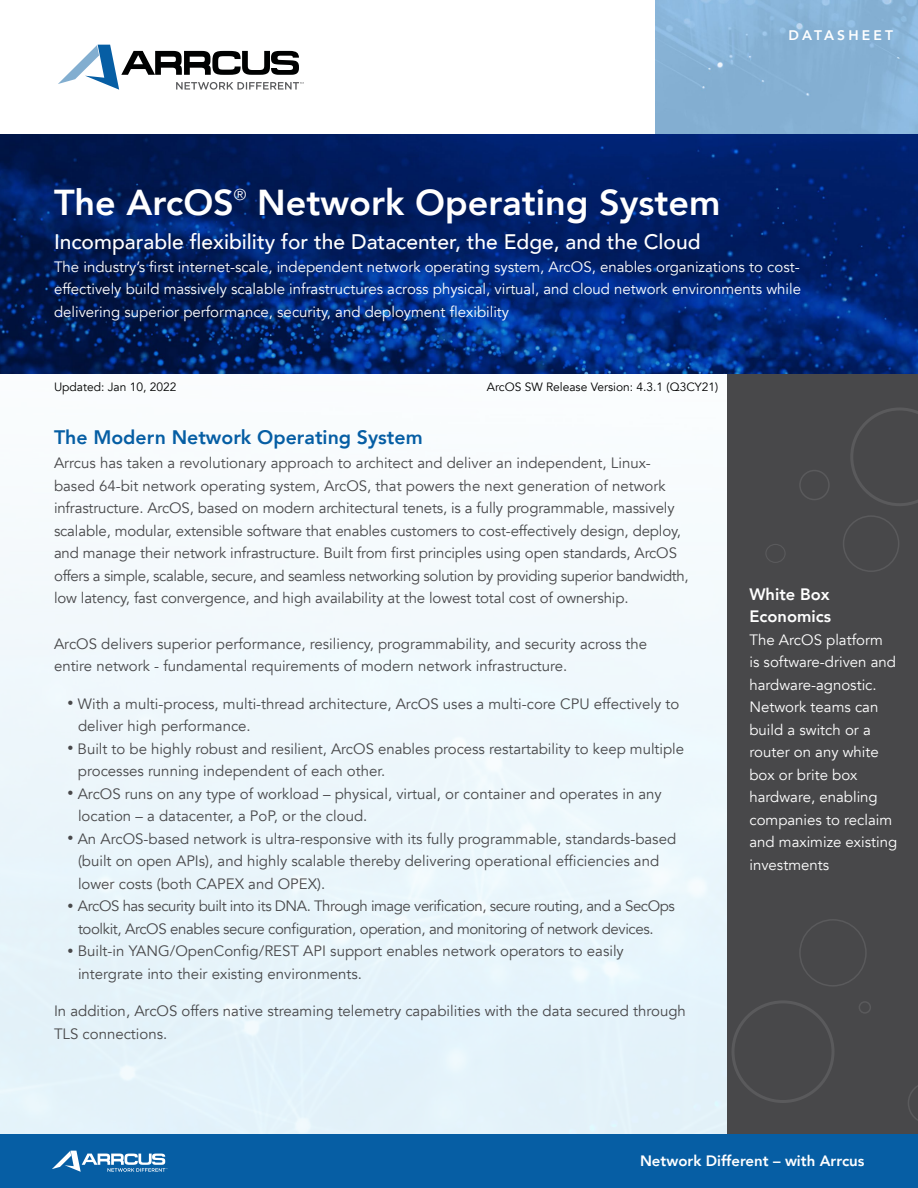
<style>
.page{position:relative;width:918px;height:1188px;background:#fff}
.page>*{position:absolute;margin:0;border:0;box-sizing:border-box;transform-origin:0 0}
.t1{font:800 36px "Avenir";color:#fff}
.t2{font:500 21px "Avenir";color:#fff}
.t3{font:800 19.5px "Avenir";color:#065ea4}
.t4{font:800 16.5px/22.5px "Avenir";color:#fff}
.t5{font:15.75px "Avenir";color:#fff}
.t6{font:15px/22.5px "Avenir";color:#48484a}
.t7{font:15px/22.5px "Avenir";color:#fff;text-align:justify}
.t8{font:15px/22.5px "Avenir";letter-spacing:-.03em;color:#48484a}
.t9{font:800 15px "Avenir";color:#fff}
.t10{font:800 13.8px "Avenir";letter-spacing:.23em;color:#fff}
.t11{font:12px "Avenir";color:#000}
.s1{font-size:12px}
</style>
<div class="page">
<img style="left:0;top:44px;width:728px;height:1090px">
<div style="left:728px;top:373px;width:190px;height:815px;background:#48484a"></div>
<img style="left:655px;top:0;width:263px;height:134px">
<img style="left:0;top:134px;width:918px;height:239px">
<svg style="left:58px;top:45px;width:246px;height:45px"></svg>
<div style="left:0;top:1134px;width:918px;height:54px;background:#065ea4"></div>
<svg style="left:52px;top:1151px;width:115px;height:21px"></svg>
<svg style="left:850px;top:408px;width:68px;height:98px"></svg>
<div style="left:799px;top:470px;width:31px;height:30px;border:2px solid #5a5a5c;border-radius:50%"></div>
<div style="left:843px;top:515px;width:56px;height:57px;border:2px solid #5a5a5c;border-radius:50%"></div>
<div style="left:799px;top:919px;width:68px;height:68px;border:2px solid #5a5a5c;border-radius:50%"></div>
<div style="left:859px;top:1001px;width:12px;height:13px;border:2px solid #5a5a5c;border-radius:50%"></div>
<div style="left:731px;top:1000px;width:104px;height:103px;border:3px solid #5a5a5c;border-radius:50%"></div>
<div style="left:765px;top:544px;width:21px;height:19px;border:1px solid #5a5a5c;border-radius:50%"></div>
<svg style="left:908px;top:1085px;width:10px;height:36px"></svg>
<p class="t10" style="left:788px;top:25px;width:106px">DATASHEET</p>
<h1 class="t1" style="left:54px;top:174px;width:181px">The ArcOS</h1>
<p class="t5" style="left:234px;top:185px;width:14px">®</p>
<h1 class="t1" style="left:257px;top:174px;width:465px">Network Operating System</h1>
<h2 class="t2" style="left:54px;top:224px;width:648px">Incomparable flexibility for the Datacenter, the Edge, and the Cloud</h2>
<p class="t7" style="left:54px;top:256px;width:749px">The industry’s first internet-scale, independent network operating system, ArcOS, enables organizations to cost&shy;effectively build massively scalable infrastructures across physical, virtual, and cloud network environments while delivering superior performance, security, and deployment flexibility</p>
<p class="t11" style="left:54px;top:380px;width:124px">Updated: Jan 10, 2022</p>
<p class="t11" style="left:487px;top:380px;width:233px">ArcOS SW Release Version: 4.3.1 (Q3CY21)</p>
<h3 class="t3" style="left:54px;top:422px;width:370px">The Modern Network Operating System</h3>
<p class="t6" style="left:54px;top:452px;width:636px">Arrcus has taken a revolutionary approach to architect and deliver an independent, Linux&shy;based 64-bit network operating system, ArcOS, that powers the next generation of network infrastructure. ArcOS, based on modern architectural tenets, is a fully programmable, massively scalable, modular, extensible software that enables customers to cost-effectively design, deploy, and manage their network infrastructure. Built from first principles using open standards, ArcOS offers a simple, scalable, secure, and seamless networking solution by providing superior bandwidth, low latency, fast convergence, and high availability at the lowest total cost of ownership.</p>
<p class="t6" style="left:54px;top:633px;width:595px">ArcOS delivers superior performance, resiliency, programmability, and security across the entire network - fundamental requirements of modern network infrastructure.</p>
<p class="t6" style="left:78px;top:693px;width:603px;text-indent:-10px"><span class="s1">•</span> With a multi-process, multi-thread architecture, ArcOS uses a multi-core CPU effectively to deliver high performance.</p>
<p class="t6" style="left:78px;top:738px;width:608px;text-indent:-10px"><span class="s1">•</span> Built to be highly robust and resilient, ArcOS enables process restartability to keep multiple processes running independent of each other.</p>
<p class="t6" style="left:78px;top:783px;width:585px;text-indent:-10px"><span class="s1">•</span> ArcOS runs on any type of workload – physical, virtual, or container and operates in any location – a datacenter, a PoP, or the cloud.</p>
<p class="t6" style="left:78px;top:828px;width:600px;text-indent:-10px"><span class="s1">•</span> An ArcOS-based network is ultra-responsive with its fully programmable, standards-based (built on open APIs), and highly scalable thereby delivering operational efficiencies and lower costs (both CAPEX and OPEX).</p>
<p class="t8" style="left:78px;top:895px;width:598px;text-indent:-11px"><span class="s1">•</span> ArcOS has security built into its DNA. Through image verification, secure routing, and a SecOps toolkit, ArcOS enables secure configuration, operation, and monitoring of network devices.</p>
<p class="t6" style="left:78px;top:940px;width:547px;text-indent:-10px"><span class="s1">•</span> Built-in YANG/OpenConfig/REST API support enables network operators to easily intergrate into their existing environments.</p>
<p class="t6" style="left:54px;top:1000px;width:633px">In addition, ArcOS offers native streaming telemetry capabilities with the data secured through<br>TLS connections.</p>
<p class="t4" style="left:749px;top:583px;width:83px">White Box<br>Economics</p>
<p class="t7" style="left:749px;top:629px;width:149px;text-align:left">The ArcOS platform<br>is software-driven and hardware-agnostic.<br>Network teams can build a switch or a router on any white box or brite box hardware, enabling companies to reclaim and maximize existing investments</p>
<p class="t9" style="left:640px;top:1149px;width:226px">Network Different – with Arrcus</p>
<p class="t9" style="left:856px;top:1149px;width:10px">1</p>
</div>
